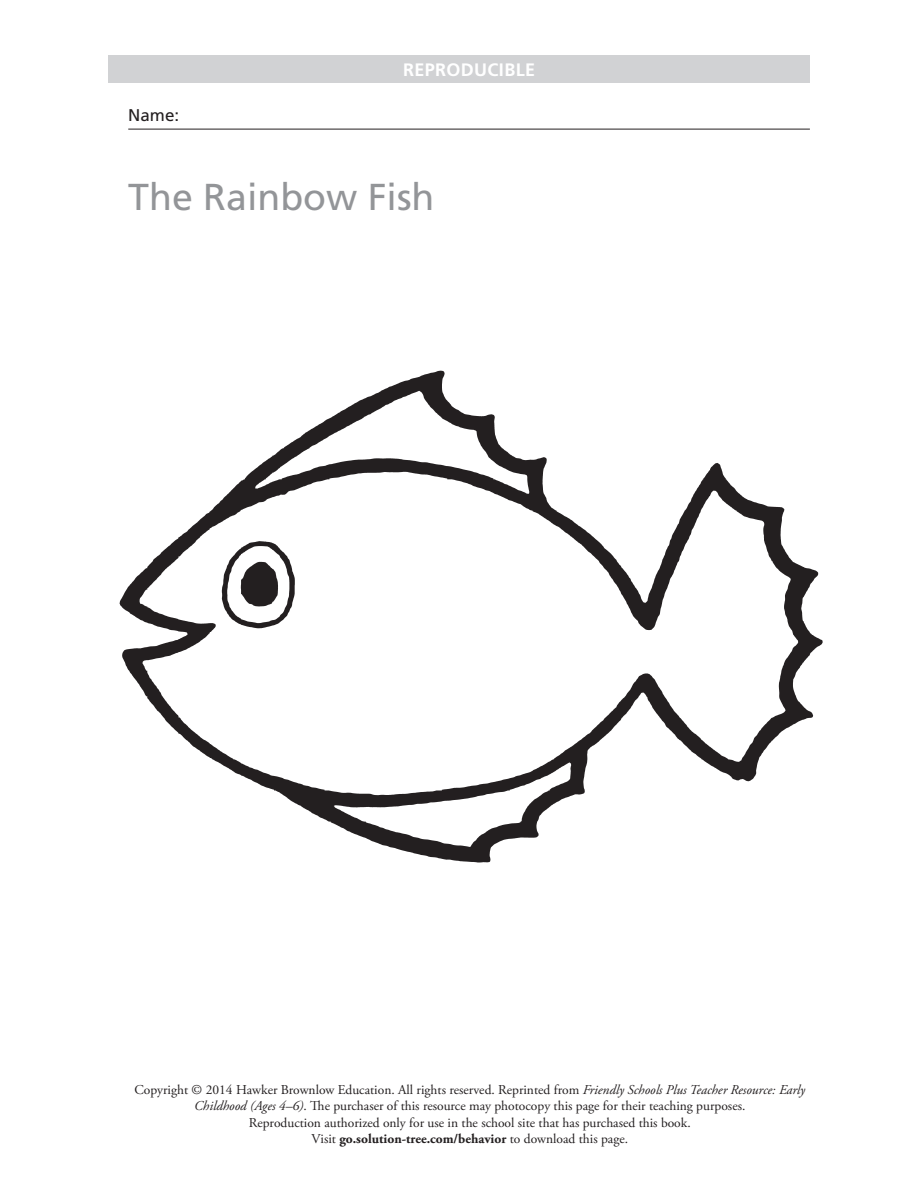
<style>
.page{position:relative;width:918px;height:1188px;background:#fff}
.page>*{position:absolute;margin:0;border:0;box-sizing:border-box;transform-origin:0 0}
.appendix_title{font:37.5px "Frutiger LT Std";color:#939598}
.t1{font:700 18px "Frutiger LT Std";letter-spacing:.02em;color:#fff}
.appendix_Name{font:16.95px "Frutiger LT Std";color:#231f20}
.t2{font:13.5px/16.5px "Adobe Garamond Pro";color:#231f20;text-align:center}
.s1{font-style:italic}
.s2{font-weight:700}
</style>
<div class="page">
<div style="left:108px;top:56px;width:702px;height:27px;background:#d1d2d4"></div>
<hr style="left:128px;top:129px;width:682px;height:1px;background:#231f20">
<img style="left:119px;top:370px;width:704px;height:493px">
<p class="appendix_Name" style="left:128px;top:105px;width:52px">Name:</p>
<h2 class="t1" style="left:403px;top:59px;width:134px">REPRODUCIBLE</h2>
<p class="appendix_title" style="left:128px;top:175px;width:308px">The Rainbow Fish</p>
<p class="t2" style="left:134px;top:1082px;width:672px">Copyright © 2014 Hawker Brownlow Education. All rights reserved. Reprinted from <span class="s1">Friendly Schools Plus Teacher Resource: Early Childhood (Ages 4–6)</span>. The purchaser of this resource may photocopy this page for their teaching purposes.<br>Reproduction authorized only for use in the school site that has purchased this book.<br>Visit <span class="s2">go.solution-tree.com/behavior</span> to download this page.</p>
</div>
